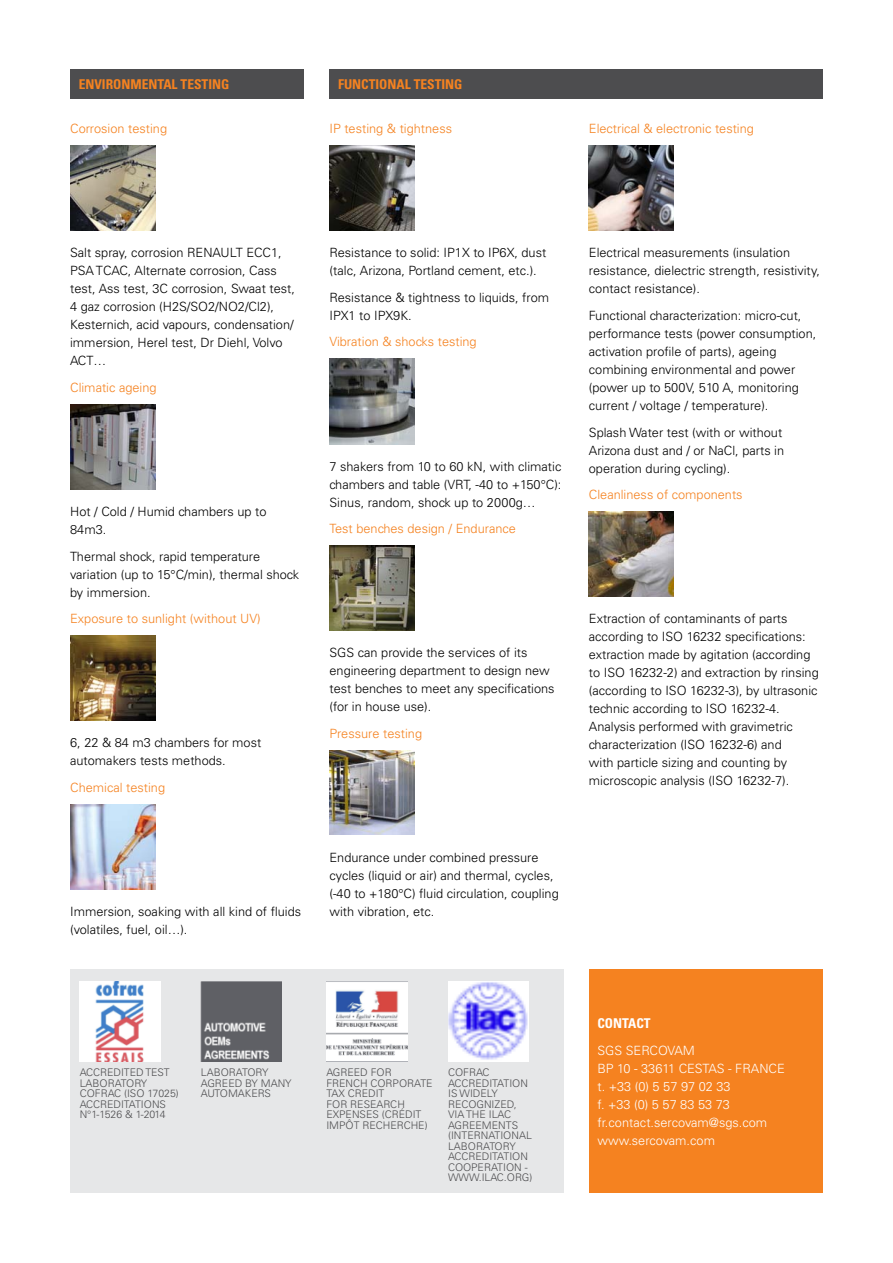
<style>
.page{position:relative;width:893px;height:1263px;background:#fff}
.page>*{position:absolute;margin:0;border:0;box-sizing:border-box;transform-origin:0 0}
.t1{font:700 condensed 13.5px "Univers";color:#f58220}
.t2{font:700 condensed 13.5px "Univers";color:#fff}
.t3{font:300 12.75px/18px "Univers";color:#000}
.t4{font:300 12.75px "Univers";color:#f58220}
.t5{font:300 12.75px/18px "Univers";color:#fff}
.t6{font:300 10.5px/10.5px "Univers";color:#4d4d4f}
</style>
<div class="page">
<img style="left:330px;top:146px;width:85px;height:85px">
<img style="left:330px;top:359px;width:85px;height:85px">
<img style="left:330px;top:545px;width:85px;height:85px">
<img style="left:330px;top:750px;width:85px;height:85px">
<img style="left:70px;top:146px;width:85px;height:85px">
<img style="left:70px;top:404px;width:85px;height:85px">
<img style="left:70px;top:635px;width:85px;height:85px">
<img style="left:70px;top:804px;width:85px;height:85px">
<div style="left:70px;top:969px;width:493px;height:224px;background:#e6e7e8"></div>
<img style="left:448px;top:981px;width:81px;height:81px">
<img style="left:326px;top:981px;width:81px;height:81px">
<img style="left:201px;top:981px;width:81px;height:81px">
<img style="left:90px;top:981px;width:71px;height:81px">
<div style="left:80px;top:981px;width:10px;height:81px;background:#fff"></div>
<img style="left:589px;top:146px;width:85px;height:85px">
<img style="left:589px;top:511px;width:85px;height:85px">
<div style="left:589px;top:969px;width:234px;height:224px;background:#f58220"></div>
<div style="left:70px;top:69px;width:234px;height:30px;background:#4d4d4f"></div>
<div style="left:330px;top:69px;width:493px;height:30px;background:#4d4d4f"></div>
<p class="t1" style="left:79px;top:76px;width:151px">ENVIRONMENTAL TESTING</p>
<p class="t1" style="left:338px;top:76px;width:124px">FUNCTIONAL TESTING</p>
<p class="t4" style="left:70px;top:121px;width:98px">Corrosion testing</p>
<p class="t4" style="left:330px;top:121px;width:124px">IP testing &amp; tightness</p>
<p class="t4" style="left:589px;top:121px;width:167px">Electrical &amp; electronic testing</p>
<p class="t3" style="left:70px;top:244px;width:226px">Salt spray, corrosion RENAULT ECC1, PSA TCAC, Alternate corrosion, Cass test, Ass test, 3C corrosion, Swaat test, 4 gaz corrosion (H2S/SO2/NO2/Cl2), Kesternich, acid vapours, condensation/ immersion, Herel test, Dr Diehl, Volvo ACT…</p>
<p class="t4" style="left:70px;top:380px;width:88px">Climatic ageing</p>
<p class="t3" style="left:70px;top:502px;width:198px">Hot / Cold / Humid chambers up to<br>84m3.</p>
<p class="t3" style="left:70px;top:547px;width:230px">Thermal shock, rapid temperature variation (up to 15°C/min), thermal shock by immersion.</p>
<p class="t4" style="left:70px;top:611px;width:192px">Exposure to sunlight (without UV)</p>
<p class="t3" style="left:70px;top:733px;width:193px">6, 22 &amp; 84 m3 chambers for most automakers tests methods.</p>
<p class="t4" style="left:70px;top:779px;width:96px">Chemical testing</p>
<p class="t3" style="left:70px;top:902px;width:232px">Immersion, soaking with all kind of fluids (volatiles, fuel, oil…).</p>
<p class="t3" style="left:330px;top:244px;width:218px">Resistance to solid: IP1X to IP6X, dust (talc, Arizona, Portland cement, etc.).</p>
<p class="t3" style="left:330px;top:288px;width:221px">Resistance &amp; tightness to liquids, from<br>IPX1 to IPX9K.</p>
<p class="t4" style="left:330px;top:334px;width:149px">Vibration &amp; shocks testing</p>
<p class="t3" style="left:330px;top:457px;width:233px;text-align:justify">7 shakers from 10 to 60 kN, with climatic chambers and table (VRT, -40 to +150°C):<br>Sinus, random, shock up to 2000g…</p>
<p class="t4" style="left:330px;top:521px;width:188px">Test benches design / Endurance</p>
<p class="t3" style="left:589px;top:244px;width:233px">Electrical measurements (insulation resistance, dielectric strength, resistivity, contact resistance).</p>
<p class="t3" style="left:589px;top:306px;width:229px">Functional characterization: micro-cut, performance tests (power consumption, activation profile of parts), ageing combining environmental and power (power up to 500V, 510 A, monitoring current / voltage / temperature).</p>
<p class="t3" style="left:589px;top:423px;width:197px">Splash Water test (with or without<br>Arizona dust and / or NaCl, parts in operation during cycling).</p>
<p class="t4" style="left:589px;top:487px;width:155px">Cleanliness of components</p>
<p class="t3" style="left:330px;top:643px;width:227px">SGS can provide the services of its engineering department to design new test benches to meet any specifications (for in house use).</p>
<p class="t4" style="left:330px;top:725px;width:94px">Pressure testing</p>
<p class="t3" style="left:330px;top:848px;width:231px">Endurance under combined pressure cycles (liquid or air) and thermal, cycles, (-40 to +180°C) fluid circulation, coupling with vibration, etc.</p>
<p class="t3" style="left:589px;top:609px;width:231px">Extraction of contaminants of parts according to ISO 16232 specifications: extraction made by agitation (according to ISO 16232-2) and extraction by rinsing (according to ISO 16232-3), by ultrasonic technic according to ISO 16232-4.<br>Analysis performed with gravimetric characterization (ISO 16232-6) and<br>with particle sizing and counting by microscopic analysis (ISO 16232-7).</p>
<p class="t6" style="left:80px;top:1067px;width:14px">Accredited</p>
<p class="t6" style="left:145px;top:1067px;width:8px">test</p>
<p class="t6" style="left:80px;top:1078px;width:28px">laborator</p>
<p class="t6" style="left:80px;top:1078px;width:101px;text-indent:61px">y<br>COFRAC (ISO 17025)<br>Accreditations<br>N°1-1526 &amp; 1-2014</p>
<p class="t6" style="left:201px;top:1067px;width:28px">Laborator</p>
<p class="t6" style="left:262px;top:1067px;width:8px">y</p>
<p class="t6" style="left:201px;top:1078px;width:8px">agreed</p>
<p class="t6" style="left:245px;top:1078px;width:25px">by man</p>
<p class="t6" style="left:285px;top:1078px;width:8px">y</p>
<p class="t6" style="left:201px;top:1088px;width:8px">automakers</p>
<p class="t6" style="left:326px;top:1067px;width:8px">agreed</p>
<p class="t6" style="left:371px;top:1067px;width:8px">for</p>
<p class="t6" style="left:326px;top:1078px;width:14px">French</p>
<p class="t6" style="left:370px;top:1078px;width:8px">corporate</p>
<p class="t6" style="left:326px;top:1088px;width:8px">tax</p>
<p class="t6" style="left:348px;top:1088px;width:7px">credit</p>
<p class="t6" style="left:326px;top:1099px;width:8px">for</p>
<p class="t6" style="left:350px;top:1099px;width:8px">research</p>
<p class="t6" style="left:326px;top:1109px;width:8px">expenses</p>
<p class="t6" style="left:382px;top:1109px;width:30px">(Crédit</p>
<p class="t6" style="left:326px;top:1120px;width:51px">Impôt Recherche</p>
<p class="t6" style="left:425px;top:1120px;width:4px">)</p>
<p class="t6" style="left:448px;top:1067px;width:43px">COFRAC<br>Accreditation<br>is widel</p>
<p class="t6" style="left:491px;top:1088px;width:8px">y</p>
<p class="t6" style="left:448px;top:1099px;width:8px">recogni</p>
<p class="t6" style="left:495px;top:1099px;width:24px">zed,</p>
<p class="t6" style="left:448px;top:1109px;width:26px">via the</p>
<p class="t6" style="left:489px;top:1109px;width:24px">ILAC</p>
<p class="t6" style="left:448px;top:1120px;width:28px">agreements<br>(International<br>Laborator</p>
<p class="t6" style="left:509px;top:1141px;width:8px">y</p>
<p class="t6" style="left:448px;top:1151px;width:15px">Accreditation<br>Cooperation</p>
<p class="t6" style="left:525px;top:1162px;width:4px">-</p>
<p class="t6" style="left:448px;top:1172px;width:12px">www</p>
<p class="t6" style="left:479px;top:1172px;width:10px">.ilac</p>
<p class="t6" style="left:504px;top:1172px;width:11px">.org</p>
<p class="t6" style="left:529px;top:1172px;width:4px">)</p>
<p class="t2" style="left:597px;top:1015px;width:9px">CONTA</p>
<p class="t2" style="left:636px;top:1015px;width:16px">CT</p>
<p class="t5" style="left:597px;top:1041px;width:189px">SGS SERCOVAM<br>B P 10 - 33611 CESTAS - FRANCE t. +33 (0) 5 57 97 02 33<br>f. +33 (0) 5 57 83 53 73 fr.contact.sercovam@sgs.com www.sercovam.com</p>
</div>
